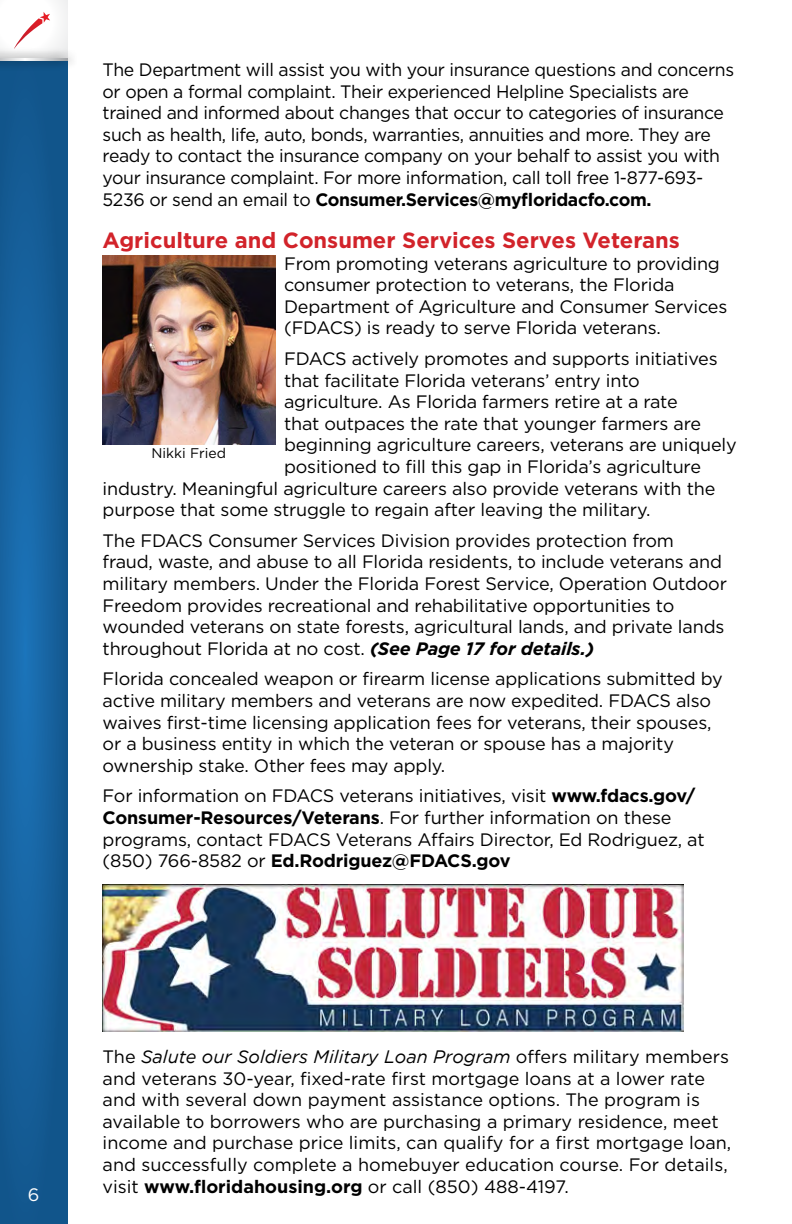
<style>
.page{position:relative;width:792px;height:1224px;background:#fff}
.page>*{position:absolute;margin:0;border:0;box-sizing:border-box;transform-origin:0 0}
.Subhead{font:700 22px "Gotham";color:#d2232a}
.Body{font:18px/21.6px "Gotham";letter-spacing:-.01em;color:#000}
.t1{font:18px "Gotham";color:#fff}
.t2{font:14px "Gotham";color:#000}
.s1{font-weight:700}
.s2{font-weight:700;font-style:italic}
.s3{font-style:italic}
</style>
<div class="page">
<svg style="left:0;top:71px;width:68px;height:1153px;background:#155f9a"></svg>
<div style="left:0;top:0;width:68px;height:59px;background:linear-gradient(to right,#fff,#f8f8f8)"></div>
<div style="left:0;top:48px;width:77px;height:23px;background:#000;opacity:.75"></div>
<svg style="left:0;top:58px;width:68px;height:3px"></svg>
<svg style="left:14px;top:12px;width:36px;height:37px"></svg>
<img style="left:103px;top:255px;width:172px;height:189px">
<img style="left:103px;top:885px;width:581px;height:147px">
<p class="Body" style="left:103px;top:58px;width:633px">The Department will assist you with your insurance questions and concerns or open a formal complaint. Their experienced Helpline Specialists are trained and informed about changes that occur to categories of insurance such as health, life, auto, bonds, warranties, annuities and more. They are ready to contact the insurance company on your behalf to assist you with your insurance complaint. For more information, call toll free 1-877-693- 5236 or send an email to <span class="s1">Consumer.Services@myfloridacfo.com.</span></p>
<p class="Subhead" style="left:103px;top:225px;width:579px">Agriculture and Consumer Services Serves Veterans</p>
<p class="Body" style="left:284px;top:252px;width:445px">From promoting veterans agriculture to providing consumer protection to veterans, the Florida Department of Agriculture and Consumer Services (FDACS) is ready to serve Florida veterans.</p>
<p class="Body" style="left:284px;top:347px;width:435px">FDACS actively promotes and supports initiatives</p>
<p class="Body" style="left:284px;top:369px;width:357px">that facilitate Florida veterans’ entry into</p>
<p class="Body" style="left:284px;top:391px;width:395px">agriculture. As Florida farmers retire at a rate</p>
<p class="Body" style="left:284px;top:412px;width:419px">that outpaces the rate that younger farmers are</p>
<p class="Body" style="left:284px;top:434px;width:454px">beginning agriculture careers, veterans are uniquely</p>
<p class="Body" style="left:284px;top:455px;width:418px">positioned to fill this gap in Florida’s agriculture</p>
<p class="Body" style="left:103px;top:477px;width:614px">industry. Meaningful agriculture careers also provide veterans with the</p>
<p class="Body" style="left:103px;top:499px;width:549px">purpose that some struggle to regain after leaving the military.</p>
<p class="Body" style="left:103px;top:529px;width:626px">The FDACS Consumer Services Division provides protection from fraud, waste, and abuse to all Florida residents, to include veterans and military members. Under the Florida Forest Service, Operation Outdoor Freedom provides recreational and rehabilitative opportunities to wounded veterans on state forests, agricultural lands, and private lands throughout Florida at no cost. <span class="s2">(See Page 17 for details.)</span></p>
<p class="Body" style="left:103px;top:668px;width:622px">Florida concealed weapon or firearm license applications submitted by active military members and veterans are now expedited. FDACS also waives first-time licensing application fees for veterans, their spouses, or a business entity in which the veteran or spouse has a majority ownership stake. Other fees may apply.</p>
<p class="Body" style="left:103px;top:785px;width:604px">For information on FDACS veterans initiatives, visit <span class="s1">www.fdacs.gov/ Consumer-Resources/Veterans</span>. For further information on these programs, contact FDACS Veterans Affairs Director, Ed Rodriguez, at (850) 766-8582 or <span class="s1">Ed.Rodriguez@FDACS.gov</span></p>
<p class="t2" style="left:151px;top:444px;width:76px">Nikki Fried</p>
<p class="t1" style="left:28px;top:1183px;width:13px">6</p>
<p class="Body" style="left:103px;top:1045px;width:630px">The <span class="s3">Salute our Soldiers Military Loan Program</span> offers military members and veterans 30-year, fixed-rate first mortgage loans at a lower rate and with several down payment assistance options. The program is available to borrowers who are purchasing a primary residence, meet income and purchase price limits, can qualify for a first mortgage loan, and successfully complete a homebuyer education course. For details, visit <span class="s1">www.floridahousing.org</span> or call (850) 488-4197.</p>
</div>
